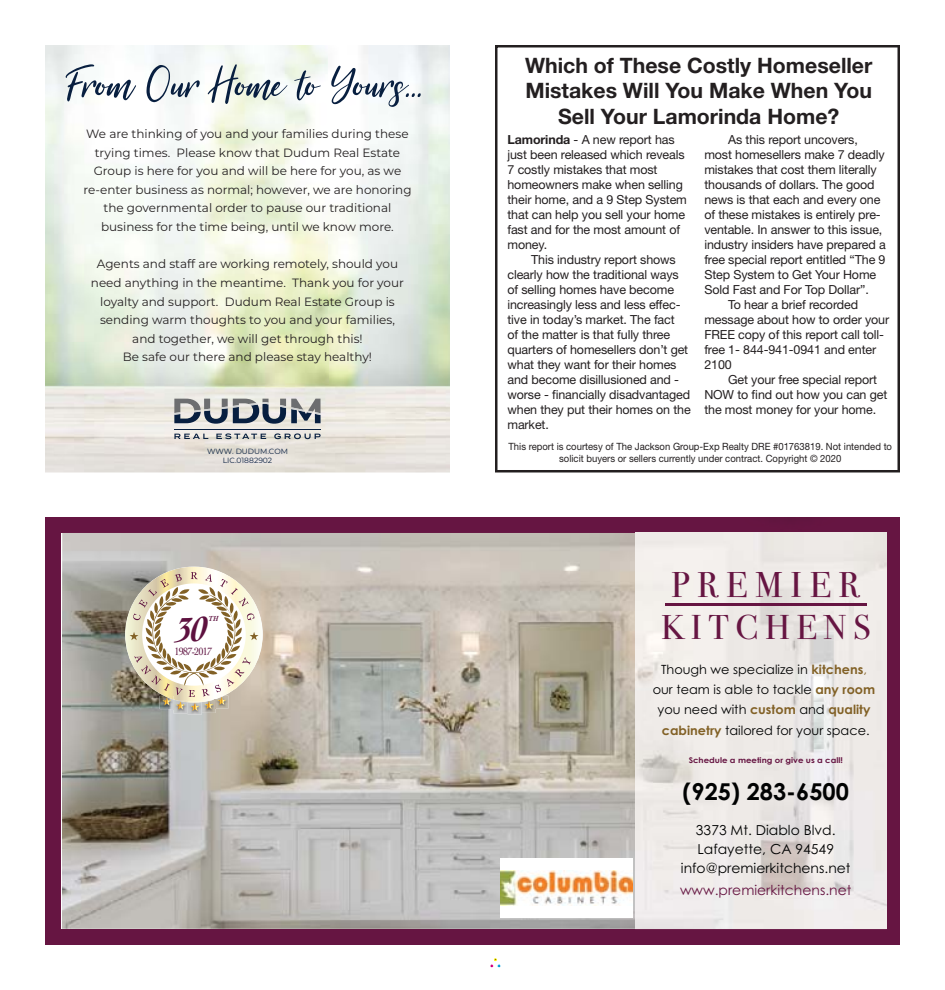
<style>
.page{position:relative;width:945px;height:990px;background:#fff}
.page>*{position:absolute;margin:0;border:0;box-sizing:border-box;transform-origin:0 0}
.t1{font:56.25px "Summer Festival Alt";letter-spacing:-.02em;color:#081f40}
.t2{font:36px "Bodoni Svty Two OSITCTT";color:#661542}
.t3{font:34.62px "Bodoni Svty Two OSITCTT";color:#661542}
.t4{font:700 23.25px "Century Gothic";color:#010202}
.t5{font:700 21.25px/25.5px "Helvetica Neue LT Std";color:#231f20;text-align:center}
.t6{font:13.75px/19px "Century Gothic";color:#010202;text-align:center}
.t7{font:13.75px "Century Gothic";color:#661542}
.t8{font:12.75px/20.1px "Century Gothic";color:#010202;text-align:center}
.t9{font:12.5px/15px "Helvetica Neue LT Std";letter-spacing:-.01em;color:#231f20}
.t10{font:12px/18.6px "Montserrat";color:#231f20;text-align:center}
.t11{font:11.12px "Cochin";letter-spacing:-.08em;color:#5d113f;scale:.92 1}
.t12{font:10px/12px "Helvetica Neue LT Std";color:#231f20;text-align:center;scale:.95 1}
.t13{font:700 7.88px "Century Gothic";color:#661542;scale:1.09 1}
.t14{font:7.62px/9.1px "Montserrat";color:#081f40;text-align:center}
.s1{font-weight:700}
.s2{font-weight:700;color:#826126}
.s3{color:#826126}
</style>
<div class="page">
<div style="left:490px;top:958px;width:11px;height:10px;border:1px solid #fff"></div>
<svg style="left:174px;top:434px;width:34px;height:5px"></svg>
<svg style="left:216px;top:433px;width:50px;height:6px"></svg>
<svg style="left:274px;top:433px;width:47px;height:6px"></svg>
<hr style="left:174px;top:429px;width:147px;height:1px;background:#081f40">
<svg style="left:174px;top:399px;width:147px;height:25px;background:#94999f"></svg>
<svg style="left:495px;top:45px;width:405px;height:427px"></svg>
<div style="left:45px;top:518px;width:855px;height:427px;background:#661542"></div>
<img style="left:812px;top:532px;width:16px;height:1px">
<img style="left:752px;top:532px;width:60px;height:1px">
<img style="left:62px;top:533px;width:573px;height:396px">
<svg style="left:125px;top:567px;width:138px;height:135px"></svg>
<img style="left:202px;top:711px;width:14px;height:2px">
<img style="left:188px;top:711px;width:14px;height:4px">
<img style="left:173px;top:711px;width:14px;height:2px">
<img style="left:635px;top:533px;width:251px;height:396px">
<hr style="left:665px;top:603px;width:202px;height:3px;background:#661542">
<div style="left:500px;top:859px;width:132px;height:59px;background:#fff"></div>
<img style="left:500px;top:871px;width:132px;height:34px">
<svg style="left:130px;top:572px;width:129px;height:139px;background:#d9d1bf"></svg>
<h1 class="t1" style="left:69px;top:54px;width:359px">From Our Home to Yours...</h1>
<p class="t10" style="left:83px;top:125px;width:330px">We are thinking of you and your families during these trying times. Please know that Dudum Real Estate Group is here for you and will be here for you, as we re-enter business as normal; however, we are honoring the governmental order to pause our traditional business for the time being, until we know more.</p>
<p class="t10" style="left:91px;top:255px;width:315px">Agents and staff are working remotely, should you need anything in the meantime. Thank you for your loyalty and support. Dudum Real Estate Group is sending warm thoughts to you and your families, and together, we will get through this!<br>Be safe our there and please stay healthy!</p>
<p class="t14" style="left:207px;top:447px;width:82px">WWW. DUDUM.COM<br>LIC.01882902</p>
<p class="t11" style="left:174px;top:647px;width:43px">1987-2017</p>
<h3 class="t5" style="left:525px;top:53px;width:349px">Which of These Costly Homeseller<br>Mistakes Will You Make When You<br>Sell Your Lamorinda Home?</h3>
<p class="t9" style="left:508px;top:134px;width:181px"><span class="s1">Lamorinda</span> - A new report has just been released which reveals<br>7 costly mistakes that most homeowners make when selling their home, and a 9 Step System that can help you sell your home fast and for the most amount of money.</p>
<p class="t9" style="left:508px;top:254px;width:185px;text-indent:24px">This industry report shows clearly how the traditional ways of selling homes have become increasingly less and less effec&shy;tive in today’s market. The fact<br>of the matter is that fully three quarters of homesellers don’t get what they want for their homes and become disillusioned and - worse - financially disadvantaged when they put their homes on the market.</p>
<p class="t9" style="left:728px;top:134px;width:131px">As this report uncovers,</p>
<p class="t9" style="left:704px;top:149px;width:182px">most homesellers make 7 deadly</p>
<p class="t9" style="left:704px;top:164px;width:174px">mistakes that cost them literally</p>
<p class="t9" style="left:704px;top:179px;width:172px">thousands of dollars. The good</p>
<p class="t9" style="left:704px;top:194px;width:178px">news is that each and every one</p>
<p class="t9" style="left:704px;top:209px;width:178px">of these mistakes is entirely pre-</p>
<p class="t9" style="left:704px;top:224px;width:180px">ventable. In answer to this issue,</p>
<p class="t9" style="left:704px;top:239px;width:183px">industry insiders have prepared a</p>
<p class="t9" style="left:704px;top:254px;width:183px">free special report entitled “The 9</p>
<p class="t9" style="left:704px;top:269px;width:173px">Step System to Get Your Home</p>
<p class="t9" style="left:704px;top:284px;width:166px">Sold Fast and For Top Dollar”.</p>
<p class="t9" style="left:728px;top:299px;width:132px">To hear a brief recorded</p>
<p class="t9" style="left:704px;top:314px;width:186px">message about how to order your</p>
<p class="t9" style="left:704px;top:329px;width:181px">FREE copy of this report call toll-</p>
<p class="t9" style="left:704px;top:344px;width:173px">free 1- 844-941-0941 and enter</p>
<p class="t9" style="left:704px;top:359px;width:29px">2100</p>
<p class="t9" style="left:728px;top:374px;width:150px">Get your free special report</p>
<p class="t9" style="left:704px;top:389px;width:184px">NOW to find out how you can get</p>
<p class="t9" style="left:704px;top:404px;width:173px">the most money for your home.</p>
<p class="t12" style="left:509px;top:442px;width:405px">This report is courtesy of The Jackson Group-Exp Realty DRE #01763819. Not intended to solicit buyers or sellers currently under contract. Copyright © 2020</p>
<h2 class="t2" style="left:671px;top:564px;width:190px">P R E M I E R</h2>
<h3 class="t3" style="left:661px;top:607px;width:211px">K I T C H E N S</h3>
<p class="t8" style="left:653px;top:661px;width:224px">Though we specialize in <span class="s2">kitchens</span><span class="s3">, </span>our team is able to tackle <span class="s2">any room </span>you need with <span class="s2">custom</span> and <span class="s2">quality cabinetry</span> tailored for your space.</p>
<p class="t13" style="left:689px;top:757px;width:143px">Schedule a meeting or give us a call!</p>
<h3 class="t4" style="left:683px;top:783px;width:168px">(925) 283-6500</h3>
<p class="t6" style="left:681px;top:822px;width:171px">3373 Mt. Diablo Blvd.<br>Lafayette, CA 94549 info@premierkitchens.net</p>
<p class="t7" style="left:680px;top:885px;width:173px">www.premierkitchens.net</p>
</div>
